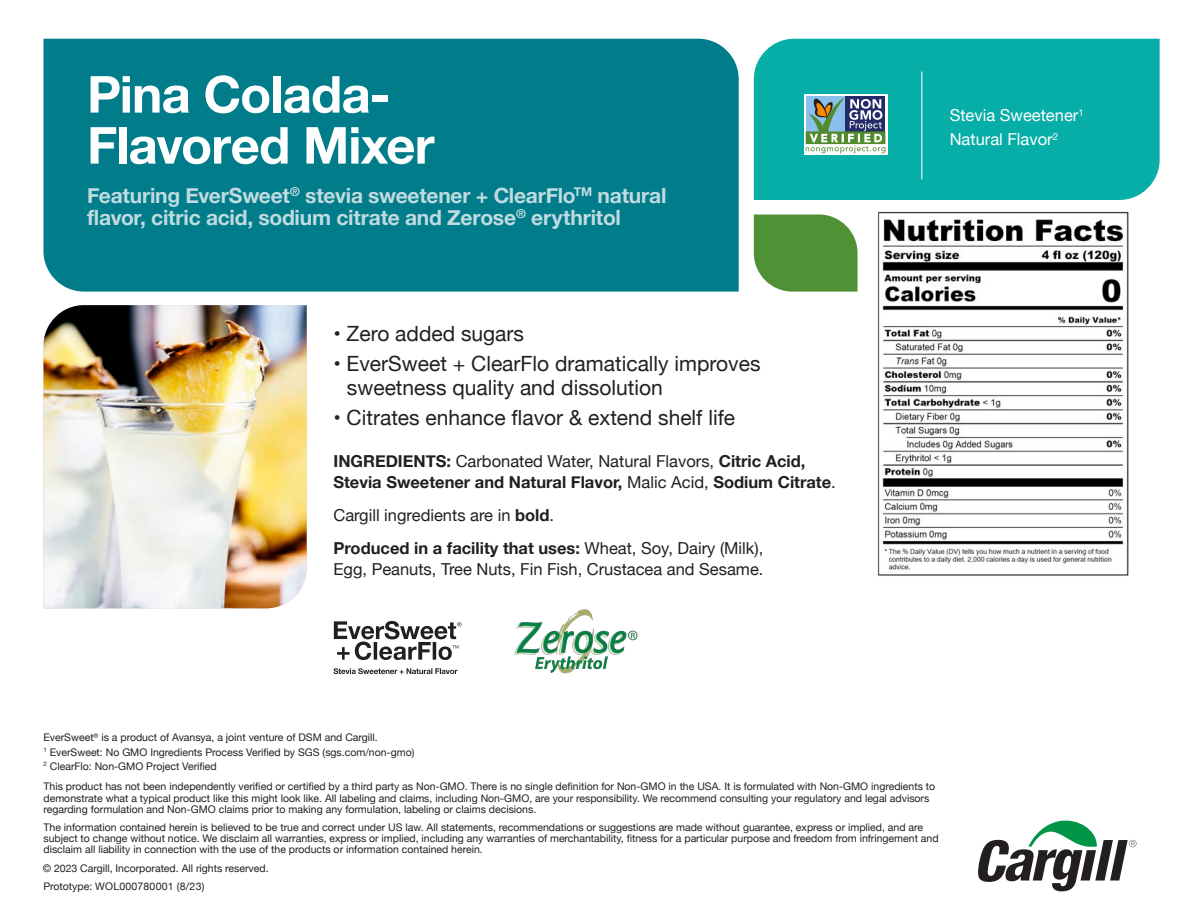
<style>
.page{position:relative;width:1188px;height:918px;background:#fff}
.page>*{position:absolute;margin:0;border:0;box-sizing:border-box;transform-origin:0 0}
._01_PROTOTYPE_NAME{font:700 51px/51px "Helvetica Neue";letter-spacing:-.02em;color:#fff}
.Body_Large_10_13{font:21px/24px "Helvetica Neue";color:#231f20}
._01_PROTOTYPE_NAME-2{font:700 21px/22.5px "Helvetica Neue";letter-spacing:-.01em;color:#c0dbe0}
.Body_Large_10_13-2{font:16.5px/21px "Helvetica Neue";color:#231f20}
.Body_Large_10_13-3{font:700 16.5px/21px "Helvetica Neue";color:#231f20}
.Body_Large_10_13-4{font:16.5px "Helvetica Neue";color:#fff}
.FOOTNOTES{font:10.5px/11.2px "Helvetica Neue";color:#231f20}
.FOOTNOTES-2{font:10.5px "Helvetica Neue";letter-spacing:.02em;color:#231f20}
.s1{font-weight:400}
.s2{font-weight:700}
</style>
<div class="page">
<img style="left:44px;top:305px;width:263px;height:303px">
<div style="left:44px;top:39px;width:695px;height:253px;background:#007c8a"></div>
<div style="left:754px;top:39px;width:406px;height:161px;background:#07ada7"></div>
<svg style="left:754px;top:215px;width:104px;height:77px;background:#5d9b46"></svg>
<hr style="left:921px;top:71px;width:1px;height:108px;background:#fff">
<img style="left:877px;top:211px;width:252px;height:365px">
<svg style="left:334px;top:668px;width:124px;height:6px"></svg>
<svg style="left:334px;top:621px;width:128px;height:39px"></svg>
<svg style="left:978px;top:820px;width:158px;height:71px"></svg>
<svg style="left:804px;top:94px;width:83px;height:61px"></svg>
<div style="left:806px;top:96px;width:39px;height:35px;background:#8ac0ea"></div>
<div style="left:845px;top:96px;width:40px;height:35px;background:#242b69"></div>
<svg style="left:806px;top:98px;width:79px;height:56px"></svg>
<img style="left:514px;top:609px;width:124px;height:65px">
<p class="_01_PROTOTYPE_NAME" style="left:87px;top:70px;width:349px">Pina Colada-<br>Flavored Mixer</p>
<p class="_01_PROTOTYPE_NAME-2" style="left:87px;top:184px;width:581px">Featuring EverSweet<sup>®</sup> stevia sweetener + ClearFlo<sup>TM</sup> natural flavor, citric acid, sodium citrate and Zerose<sup>®</sup> erythritol</p>
<p class="Body_Large_10_13" style="left:333px;top:322px;width:192px">• Zero added sugars</p>
<p class="Body_Large_10_13" style="left:347px;top:352px;width:415px;text-indent:-14px">• EverSweet + ClearFlo dramatically improves sweetness quality and dissolution</p>
<p class="Body_Large_10_13" style="left:333px;top:407px;width:403px">• Citrates enhance flavor &amp; extend shelf life</p>
<p class="Body_Large_10_13-3" style="left:333px;top:451px;width:504px">INGREDIENTS: <span class="s1">Carbonated Water, Natural Flavors,</span> Citric Acid,<br>Stevia Sweetener and Natural Flavor, <span class="s1">Malic Acid,</span> Sodium Citrate<span class="s1">.</span></p>
<p class="Body_Large_10_13-2" style="left:333px;top:505px;width:222px">Cargill ingredients are in <span class="s2">bold</span>.</p>
<p class="Body_Large_10_13-2" style="left:333px;top:538px;width:432px"><span class="s2">Produced in a facility that uses:</span> Wheat, Soy, Dairy (Milk),<br>Egg, Peanuts, Tree Nuts, Fin Fish, Crustacea and Sesame.</p>
<p class="Body_Large_10_13-4" style="left:950px;top:104px;width:135px">Stevia Sweetener<sup>1</sup></p>
<p class="Body_Large_10_13-4" style="left:950px;top:128px;width:110px">Natural Flavor<sup>2</sup></p>
<p class="FOOTNOTES" style="left:44px;top:733px;width:336px">EverSweet<sup>®</sup> is a product of Avansya, a joint venture of DSM and Cargill.</p>
<p class="FOOTNOTES" style="left:44px;top:747px;width:372px"><sup>1</sup> EverSweet: No GMO Ingredients Process Verified by SGS (sgs.com/non-gmo)</p>
<p class="FOOTNOTES" style="left:44px;top:761px;width:175px"><sup>2</sup> ClearFlo: Non-GMO Project Verified</p>
<p class="FOOTNOTES" style="left:44px;top:782px;width:893px">This product has not been independently verified or certified by a third party as Non-GMO. There is no single definition for Non-GMO in the USA. It is formulated with Non-GMO ingredients to demonstrate what a typical product like this might look like. All labeling and claims, including Non-GMO, are your responsibility. We recommend consulting your regulatory and legal advisors regarding formulation and Non-GMO claims prior to making any formulation, labeling or claims decisions.</p>
<p class="FOOTNOTES" style="left:44px;top:822px;width:897px">The information contained herein is believed to be true and correct under US law. All statements, recommendations or suggestions are made without guarantee, express or implied, and are subject to change without notice. We disclaim all warranties, express or implied, including any warranties of merchantability, fitness for a particular purpose and freedom from infringement and disclaim all liability in connection with the use of the products or information contained herein.</p>
<p class="FOOTNOTES" style="left:43px;top:863px;width:227px">© 2023 Cargill, Incorporated. All rights reserved.</p>
<p class="FOOTNOTES-2" style="left:43px;top:879px;width:162px">Prototype: WOL000780001 (8/23)</p>
</div>
